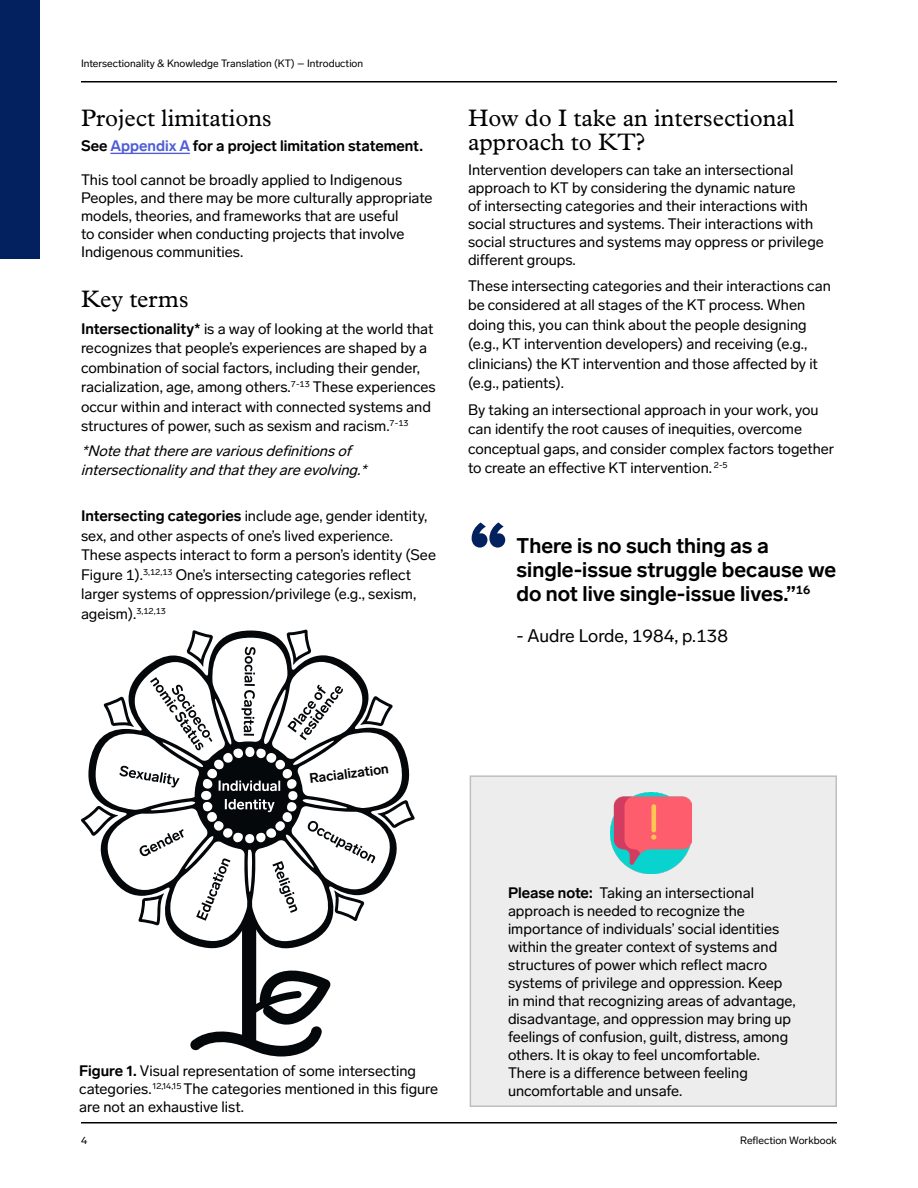
<style>
.page{position:relative;width:918px;height:1188px;background:#fff}
.page>*{position:absolute;margin:0;border:0;box-sizing:border-box;transform-origin:0 0}
.t1{font:900 72px "Proxima Nova";color:#03215f}
.t2{font:24px/24px "Plantin Std";color:#000}
.t3{font:700 21px/24px "Lab Grotesque";color:#000}
.t4{font:18px "Lab Grotesque";color:#000}
.t5{font:15px/18px "Lab Grotesque";color:#000}
.t6{font:italic 15px/19.5px "Lab Grotesque";color:#000}
.t7{font:700 15px "Lab Grotesque";color:#000}
.t8{font:700 13.5px "Lab Grotesque";color:#000}
.t9{font:10.5px "Lab Grotesque";color:#000}
.s1{color:#4f5cd6}
.s2{font-weight:700}
</style>
<div class="page">
<div style="left:0;top:0;width:40px;height:259px;background:#03215f"></div>
<hr style="left:81px;top:81px;width:756px;height:2px;background:#000">
<hr style="left:81px;top:1122px;width:756px;height:2px;background:#000">
<hr style="left:110px;top:153px;width:80px;height:1px;background:#4f5cd6">
<div style="left:470px;top:775px;width:367px;height:332px;background:#ededed;border:2px solid #bfbfbf"></div>
<img style="left:611px;top:793px;width:81px;height:80px">
<svg style="left:81px;top:630px;width:334px;height:427px"></svg>
<p class="t9" style="left:81px;top:57px;width:284px">Intersectionality &amp; Knowledge Translation (KT) – Introduction</p>
<h2 class="t2" style="left:81px;top:106px;width:192px">Project limitations</h2>
<p class="t7" style="left:81px;top:136px;width:344px">See <span class="s1">Appendix A</span> for a project limitation statement.</p>
<p class="t5" style="left:81px;top:171px;width:353px">This tool cannot be broadly applied to Indigenous Peoples, and there may be more culturally appropriate models, theories, and frameworks that are useful<br>to consider when conducting projects that involve Indigenous communities.</p>
<h2 class="t2" style="left:81px;top:287px;width:109px">Key terms</h2>
<p class="t5" style="left:81px;top:319px;width:356px;line-height:19.5px"><span class="s2">Intersectionality*</span> is a way of looking at the world that recognizes that people’s experiences are shaped by a combination of social factors, including their gender, racialization, age, among others.<sup>7-13</sup> These experiences occur within and interact with connected systems and structures of power, such as sexism and racism.<sup>7-13</sup></p>
<p class="t6" style="left:81px;top:441px;width:292px">*Notethattherearevariousdefinitionsof intersectionalityandthattheyareevolving.*</p>
<p class="t5" style="left:81px;top:506px;width:357px;line-height:19.5px"><span class="s2">Intersecting categories</span> include age, gender identity, sex, and other aspects of one’s lived experience.<br>These aspects interact to form a person’s identity (See Figure 1).<sup>3,12,13</sup> One’s intersecting categories reflect larger systems of oppression/privilege (e.g., sexism, ageism).<sup>3,12,13</sup></p>
<h2 class="t2" style="left:468px;top:106px;width:328px">How do I take an intersectional approach to KT?</h2>
<p class="t5" style="left:468px;top:160px;width:357px">Intervention developers can take an intersectional approach to KT by considering the dynamic nature<br>of intersecting categories and their interactions with social structures and systems. Their interactions with social structures and systems may oppress or privilege different groups.</p>
<p class="t5" style="left:468px;top:276px;width:365px;line-height:19.5px">These intersecting categories and their interactions can be considered at all stages of the KT process. When doing this, you can think about the people designing (e.g., KT intervention developers) and receiving (e.g., clinicians) the KT intervention and those affected by it (e.g., patients).</p>
<p class="t5" style="left:468px;top:400px;width:368px;line-height:19.5px">By taking an intersectional approach in your work, you can identify the root causes of inequities, overcome conceptual gaps, and consider complex factors together to create an effective KT intervention. <sup>2-5</sup></p>
<h1 class="t1" style="left:470px;top:494px;width:40px">“</h1>
<h3 class="t3" style="left:517px;top:534px;width:321px">There is no such thing as a single-issue struggle because we do not live single-issue lives.”<sup>16</sup></h3>
<p class="t4" style="left:517px;top:625px;width:213px">- Audre Lorde, 1984, p.138</p>
<p class="t8" style="left:309px;top:770px;width:81px;rotate:-7deg">Racialization</p>
<p class="t5" style="left:79px;top:1062px;width:361px"><span class="s2">Figure 1.</span> Visual representation of some intersecting categories.<sup>12,14,15</sup> The categories mentioned in this figure are not an exhaustive list.</p>
<p class="t5" style="left:508px;top:883px;width:289px"><span class="s2">Please note:</span> Taking an intersectional approach is needed to recognize the importance of individuals’ social identities within the greater context of systems and structures of power which reflect macro systems of privilege and oppression. Keep in mind that recognizing areas of advantage, disadvantage, and oppression may bring up feelings of confusion, guilt, distress, among others. It is okay to feel uncomfortable.<br>There is a difference between feeling uncomfortable and unsafe.</p>
<p class="t9" style="left:81px;top:1134px;width:8px">4</p>
<p class="t9" style="left:740px;top:1134px;width:98px">Reflection Workbook</p>
</div>
